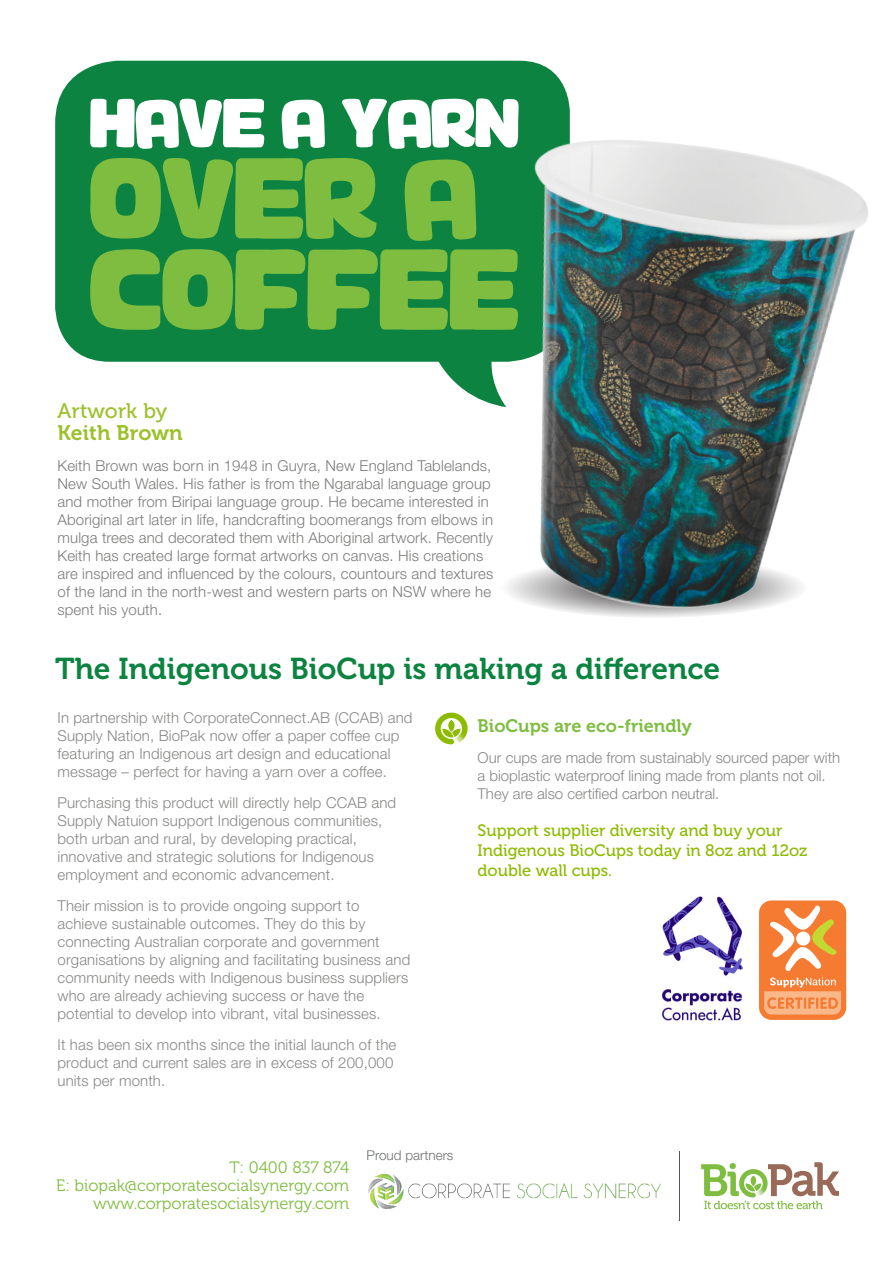
<style>
.page{position:relative;width:893px;height:1263px;background:#fff}
.page>*{position:absolute;margin:0;border:0;box-sizing:border-box;transform-origin:0 0}
.t1{font:italic 100.65px/91.2px "DMBIO Slanted";letter-spacing:.02em;color:#7fbd41}
.t2{font:italic 60.75px "DMBIO Slanted";letter-spacing:.02em;color:#fff}
.t3{font:30px "Museo 700";color:#0c8340}
.t4{font:21px "Museo 700";letter-spacing:.005em;color:#9bc12a}
.t5{font:21px "Museo 500";color:#9bc12a}
.t6{font:18px "Museo 700";color:#7fbd41}
.t7{font:16.5px/19.8px "Museo 500";color:#8dbb00}
.t8{font:16.5px "Museo 300";color:#7fbd41}
.t9{font:300 15px/18px "Helvetica Neue LT Pro";letter-spacing:.01em;color:#888786}
.t10{font:300 15px/18px "Helvetica Neue LT Pro";letter-spacing:.01em;color:#7c7c7b}
.t11{font:300 13.5px "Helvetica Neue LT Pro";color:#707171}
</style>
<div class="page">
<div style="left:55px;top:61px;width:509px;height:301px;background:#0c8340"></div>
<svg style="left:426px;top:351px;width:20px;height:22px"></svg>
<img style="left:662px;top:896px;width:81px;height:125px">
<svg style="left:435px;top:713px;width:33px;height:31px"></svg>
<img style="left:446px;top:86px;width:422px;height:531px">
<div style="left:759px;top:900px;width:87px;height:120px;background:#f47b31;border-radius:12px"></div>
<svg style="left:764px;top:977px;width:77px;height:37px"></svg>
<svg style="left:770px;top:905px;width:66px;height:66px"></svg>
<div style="left:796px;top:931px;width:14px;height:15px;background:#fff;border-radius:50%"></div>
<svg style="left:679px;top:1151px;width:160px;height:59px"></svg>
<hr style="left:679px;top:1152px;width:1px;height:69px;background:#57585a">
<img style="left:368px;top:1174px;width:293px;height:35px">
<p class="t2" style="left:90px;top:91px;width:430px">HAVE A YARN</p>
<p class="t1" style="left:90px;top:158px;width:429px">OVER A<br>COFFEE</p>
<p class="t5" style="left:58px;top:399px;width:111px">Artwork by</p>
<p class="t4" style="left:58px;top:421px;width:127px">Keith Brown</p>
<p class="t10" style="left:58px;top:456px;width:437px">Keith Brown was born in 1948 in Guyra, New England Tablelands, New South Wales. His father is from the Ngarabal language group and mother from Biripai language group. He became interested in Aboriginal art later in life, handcrafting boomerangs from elbows in mulga trees and decorated them with Aboriginal artwork. Recently Keith has created large format artworks on canvas. His creations are inspired and influenced by the colours, countours and textures of the land in the north-west and western parts on NSW where he spent his youth.</p>
<p class="t3" style="left:55px;top:652px;width:667px">The Indigenous BioCup is making a difference</p>
<p class="t9" style="left:58px;top:709px;width:356px">In partnership with CorporateConnect.AB (CCAB) and Supply Nation, BioPak now offer a paper coffee cup featuring an Indigenous art design and educational message – perfect for having a yarn over a coffee.</p>
<p class="t9" style="left:58px;top:793px;width:340px">Purchasing this product will directly help CCAB and Supply Natuion support Indigenous communities, both urban and rural, by developing practical, innovative and strategic solutions for Indigenous employment and economic advancement.</p>
<p class="t9" style="left:58px;top:896px;width:354px">Their mission is to provide ongoing support to achieve sustainable outcomes. They do this by connecting Australian corporate and government organisations by aligning and facilitating business and community needs with Indigenous business suppliers who are already achieving success or have the potential to develop into vibrant, vital businesses.</p>
<p class="t9" style="left:58px;top:1035px;width:340px">It has been six months since the initial launch of the product and current sales are in excess of 200,000 units per month.</p>
<p class="t6" style="left:478px;top:716px;width:216px">BioCups are eco-friendly</p>
<p class="t9" style="left:478px;top:748px;width:364px">Our cups are made from sustainably sourced paper with a bioplastic waterproof lining made from plants not oil.<br>They are also certified carbon neutral.</p>
<p class="t7" style="left:478px;top:821px;width:331px">Support supplier diversity and buy your<br>Indigenous BioCups today in 8oz and 12oz double wall cups.</p>
<p class="t8" style="left:229px;top:1158px;width:121px">T: 0400 837 874</p>
<p class="t8" style="left:56px;top:1176px;width:295px">E: biopak@corporatesocialsynergy.com</p>
<p class="t8" style="left:93px;top:1194px;width:258px">www.corporatesocialsynergy.com</p>
<p class="t11" style="left:367px;top:1146px;width:88px">Proud partners</p>
</div>
